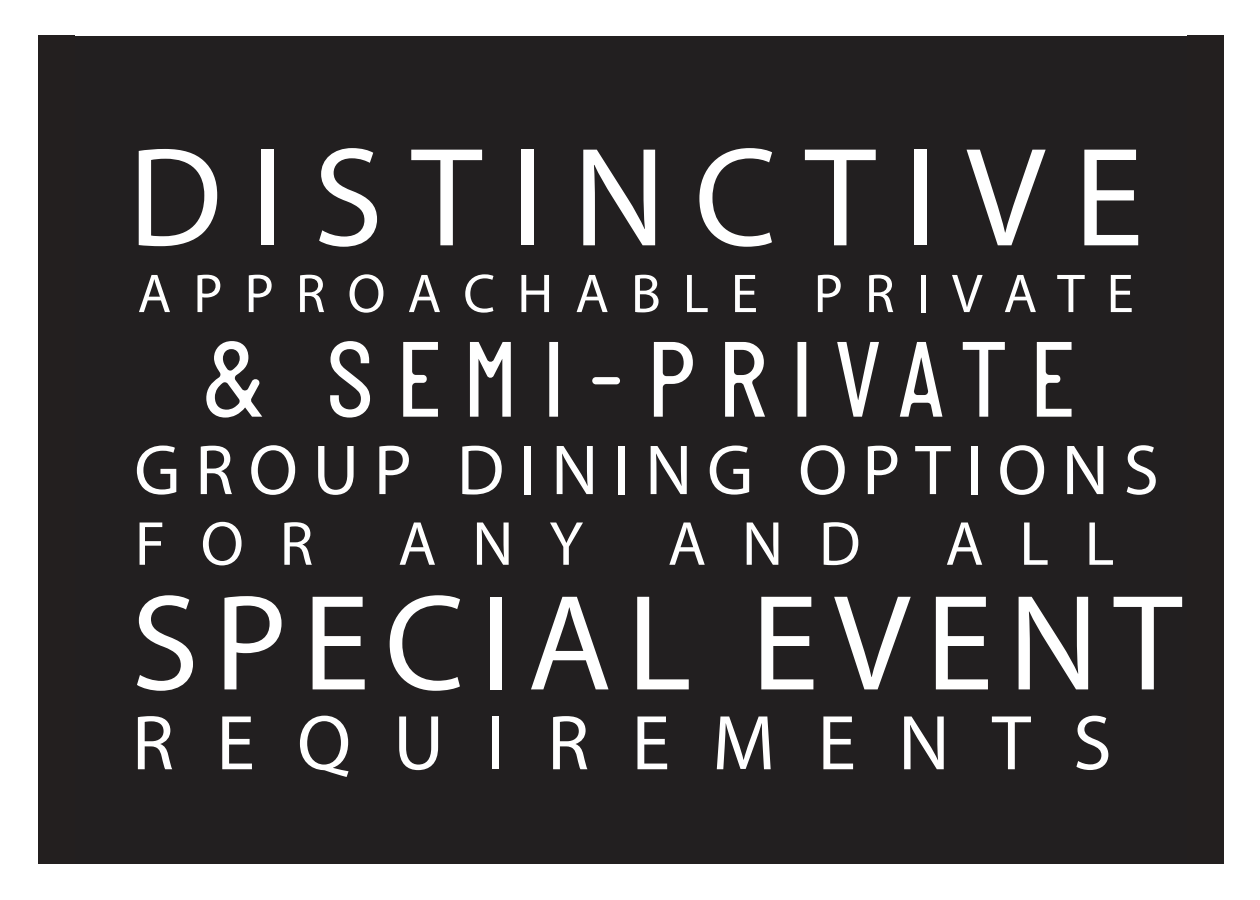
<style>
.page{position:relative;width:1260px;height:900px;background:#fff}
.page>*{position:absolute;margin:0;border:0;box-sizing:border-box;transform-origin:0 0}
.t1{font:142px "Italian Plate No 2";letter-spacing:.2em;color:#fff}
.t2{font:137.5px "Italian Plate No 2";letter-spacing:.11em;color:#fff}
.t3{font:78.25px "Italian Plate No 2";letter-spacing:.54em;color:#fff}
.t4{font:71.25px "Italian Plate No 2";letter-spacing:.21em;color:#fff}
.t5{font:62.75px "Italian Plate No 2";letter-spacing:.57em;color:#fff}
.t6{font:55px "Italian Plate No 2";letter-spacing:.4em;color:#fff}
</style>
<div class="page">
<div style="left:72px;top:36px;width:1124px;height:828px;background:#221f20"></div>
<svg style="left:206px;top:341px;width:866px;height:77px"></svg>
<div style="left:38px;top:36px;width:37px;height:828px;background:#231f1f"></div>
<div style="left:1187px;top:36px;width:37px;height:828px;background:#231f1f"></div>
<h1 class="t1" style="left:128px;top:110px;width:1017px">DISTINCTIVE</h1>
<p class="t6" style="left:138px;top:260px;width:998px">APPROACHABLE PRIVATE</p>
<p class="t4" style="left:134px;top:426px;width:1026px">GROUP DINING OPTIONS</p>
<p class="t5" style="left:135px;top:505px;width:180px">FOR</p>
<p class="t5" style="left:398px;top:505px;width:187px">ANY</p>
<p class="t5" style="left:668px;top:505px;width:194px">AND</p>
<p class="t5" style="left:945px;top:505px;width:170px">ALL</p>
<h2 class="t2" style="left:131px;top:559px;width:1052px">SPECIAL EVENT</h2>
<h3 class="t3" style="left:132px;top:695px;width:981px">REQUIREMENTS</h3>
</div>
